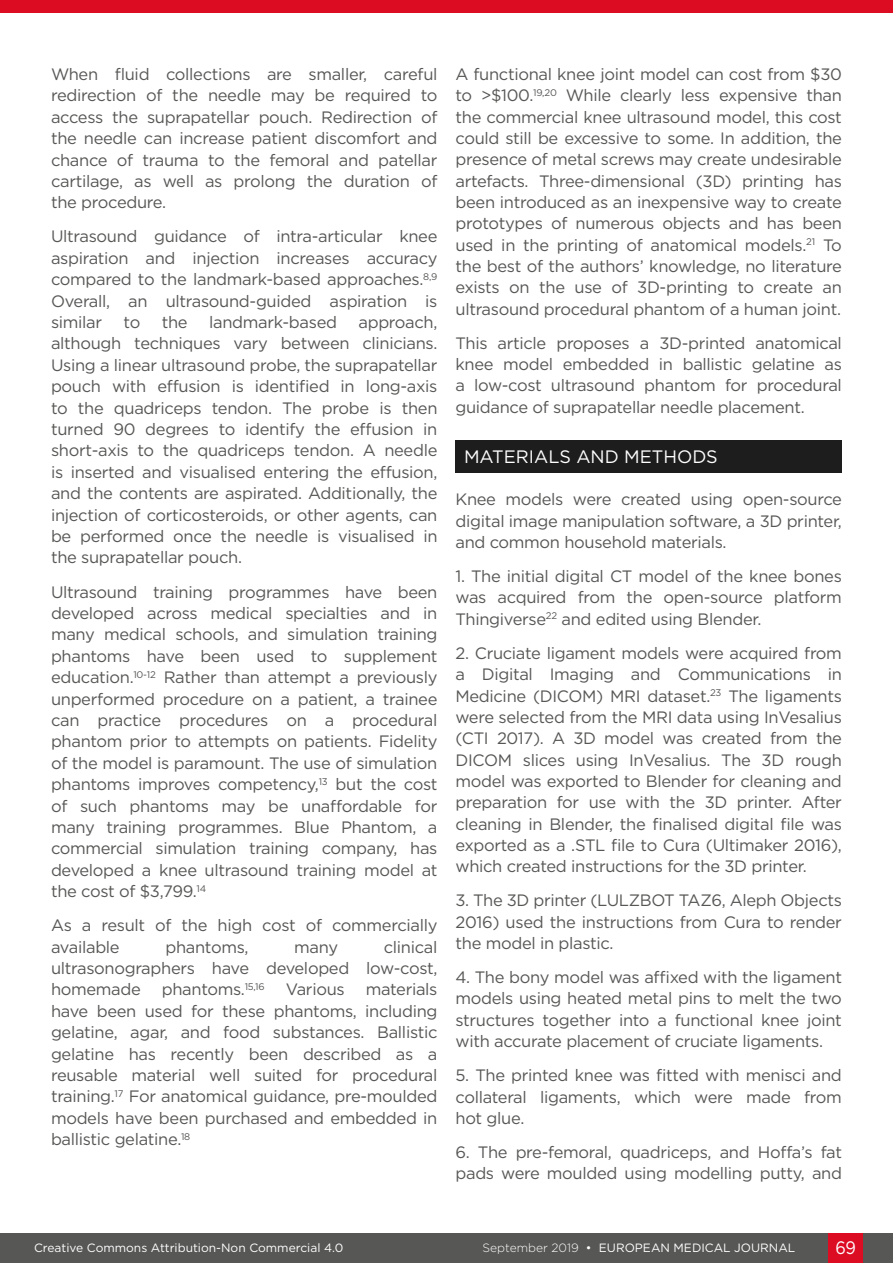
<style>
.page{position:relative;width:893px;height:1263px;background:#fff}
.page>*{position:absolute;margin:0;border:0;box-sizing:border-box;transform-origin:0 0}
.H1__Heading_1{font:18px "Gotham";color:#fff}
.H1__Heading_1-2{font:18px "Gotham";color:#fff;scale:.9 1}
.Body_Text{font:16.5px/21.5px "Gotham";letter-spacing:-.02em;color:#575756;text-align:justify}
.t1{font:12px "Gotham";color:#fff}
.s1{font-weight:300}
</style>
<div class="page">
<div style="left:0;top:1233px;width:893px;height:30px;background:#575756"></div>
<div style="left:829px;top:1233px;width:34px;height:30px;background:#dc0c23"></div>
<div style="left:0;top:0;width:893px;height:13px;background:#dc0c23"></div>
<div style="left:455px;top:440px;width:387px;height:33px;background:#1d1d1d"></div>
<p class="Body_Text" style="left:51px;top:63px;width:388px">When fluid collections are smaller, careful redirection of the needle may be required to access the suprapatellar pouch. Redirection of the needle can increase patient discomfort and chance of trauma to the femoral and patellar cartilage, as well as prolong the duration of the procedure.</p>
<p class="Body_Text" style="left:51px;top:226px;width:388px">Ultrasound guidance of intra-articular knee aspiration and injection increases accuracy compared to the landmark-based approaches.<sup>8,9<br></sup>Overall, an ultrasound-guided aspiration is similar</p>
<p class="Body_Text" style="left:51px;top:311px;width:388px;text-indent:307px">approach, although techniques vary between clinicians.<br>Using a linear ultrasound probe, the suprapatellar pouch with effusion is identified in long-axis to the quadriceps tendon. The probe is then turned 90 degrees to identify the effusion in short-axis to the quadriceps tendon. A needle is inserted and visualised entering the effusion, and the contents are aspirated. Additionally, the injection of corticosteroids, or other agents, can be performed once the needle is visualised in the suprapatellar pouch.</p>
<p class="Body_Text" style="left:51px;top:581px;width:388px">Ultrasound training programmes have been developed across medical specialties and in many medical schools, and simulation training phantoms have been used to supplement education.<sup>10-12</sup> Rather than attempt a previously unperformed procedure on a patient, a trainee can practice procedures on a procedural phantom prior to attempts on patients. Fidelity of the model is paramount. The use of simulation phantoms improves competency,<sup>13</sup> but the cost of such phantoms may be unaffordable for many training programmes. Blue Phantom, a commercial simulation training company, has developed a knee ultrasound training model at the cost of $3,799.<sup>14</sup></p>
<p class="Body_Text" style="left:51px;top:914px;width:388px">As a result of the high cost of commercially available</p>
<p class="Body_Text" style="left:124px;top:311px;width:18px">to</p>
<p class="Body_Text" style="left:162px;top:311px;width:27px">the</p>
<p class="Body_Text" style="left:209px;top:311px;width:129px">landmark-based</p>
<p class="Body_Text" style="left:51px;top:936px;width:388px;text-indent:333px">clinical ultrasonographers have developed low-cost, homemade</p>
<p class="Body_Text" style="left:165px;top:936px;width:85px">phantoms,</p>
<p class="Body_Text" style="left:294px;top:936px;width:45px">many</p>
<p class="Body_Text" style="left:162px;top:978px;width:104px">phantoms.<sup>15,16</sup></p>
<p class="Body_Text" style="left:286px;top:978px;width:60px">Various</p>
<p class="Body_Text" style="left:51px;top:978px;width:388px;text-indent:315px">materials have been used for these phantoms, including gelatine, agar, and food substances. Ballistic gelatine has recently been described as a reusable material well suited for procedural training.<sup>17</sup> For anatomical guidance, pre-moulded models have been purchased and embedded in ballistic gelatine.<sup>18</sup></p>
<p class="Body_Text" style="left:455px;top:63px;width:388px">A functional knee joint model can cost from $30 to &gt;$100.<sup>19,20</sup> While clearly less expensive than the commercial knee ultrasound model, this cost could still be excessive to some. In addition, the presence of metal screws may create undesirable artefacts. Three-dimensional (3D) printing has been introduced as an inexpensive way to create prototypes of numerous objects and has been used in the printing of anatomical models.<sup>21</sup> To the best of the authors’ knowledge, no literature exists on the use of 3D-printing to create an ultrasound procedural phantom of a human joint.</p>
<p class="Body_Text" style="left:455px;top:332px;width:388px">This article proposes a 3D-printed anatomical knee model embedded in ballistic gelatine as a low-cost ultrasound phantom for procedural guidance of suprapatellar needle placement.</p>
<p class="H1__Heading_1" style="left:464px;top:445px;width:255px">MATERIALS AND METHODS</p>
<p class="Body_Text" style="left:455px;top:488px;width:388px">Knee models were created using open-source digital image manipulation software, a 3D printer, and common household materials.</p>
<p class="Body_Text" style="left:455px;top:565px;width:388px">1. The initial digital CT model of the knee bones was acquired from the open-source platform Thingiverse<sup>22</sup> and edited using Blender.</p>
<p class="Body_Text" style="left:455px;top:642px;width:388px">2. Cruciate ligament models were acquired from a Digital Imaging and Communications in Medicine (DICOM) MRI dataset.<sup>23</sup> The ligaments were selected from the MRI data using InVesalius (CTI 2017). A 3D model was created from the DICOM slices using InVesalius. The 3D rough model was exported to Blender for cleaning and preparation for use with the 3D printer. After cleaning in Blender, the finalised digital file was exported as a .STL file to Cura (Ultimaker 2016), which created instructions for the 3D printer.</p>
<p class="Body_Text" style="left:455px;top:889px;width:388px">3. The 3D printer (LULZBOT TAZ6, Aleph Objects 2016) used the instructions from Cura to render the model in plastic.</p>
<p class="Body_Text" style="left:455px;top:966px;width:388px">4. The bony model was affixed with the ligament models using heated metal pins to melt the two structures together into a functional knee joint with accurate placement of cruciate ligaments.</p>
<p class="Body_Text" style="left:455px;top:1064px;width:388px">5. The printed knee was fitted with menisci and collateral ligaments, which were made from hot glue.</p>
<p class="Body_Text" style="left:455px;top:1141px;width:388px">6. The pre-femoral, quadriceps, and Hoffa’s fat pads were moulded using modelling putty, and</p>
<p class="t1" style="left:34px;top:1240px;width:311px">Creative Commons Attribution-Non Commercial 4.0</p>
<p class="t1" style="left:483px;top:1240px;width:314px"><span class="s1">September 2019</span> • EUROPEAN MEDICAL JOURNAL</p>
<p class="H1__Heading_1-2" style="left:835px;top:1236px;width:24px">69</p>
</div>
